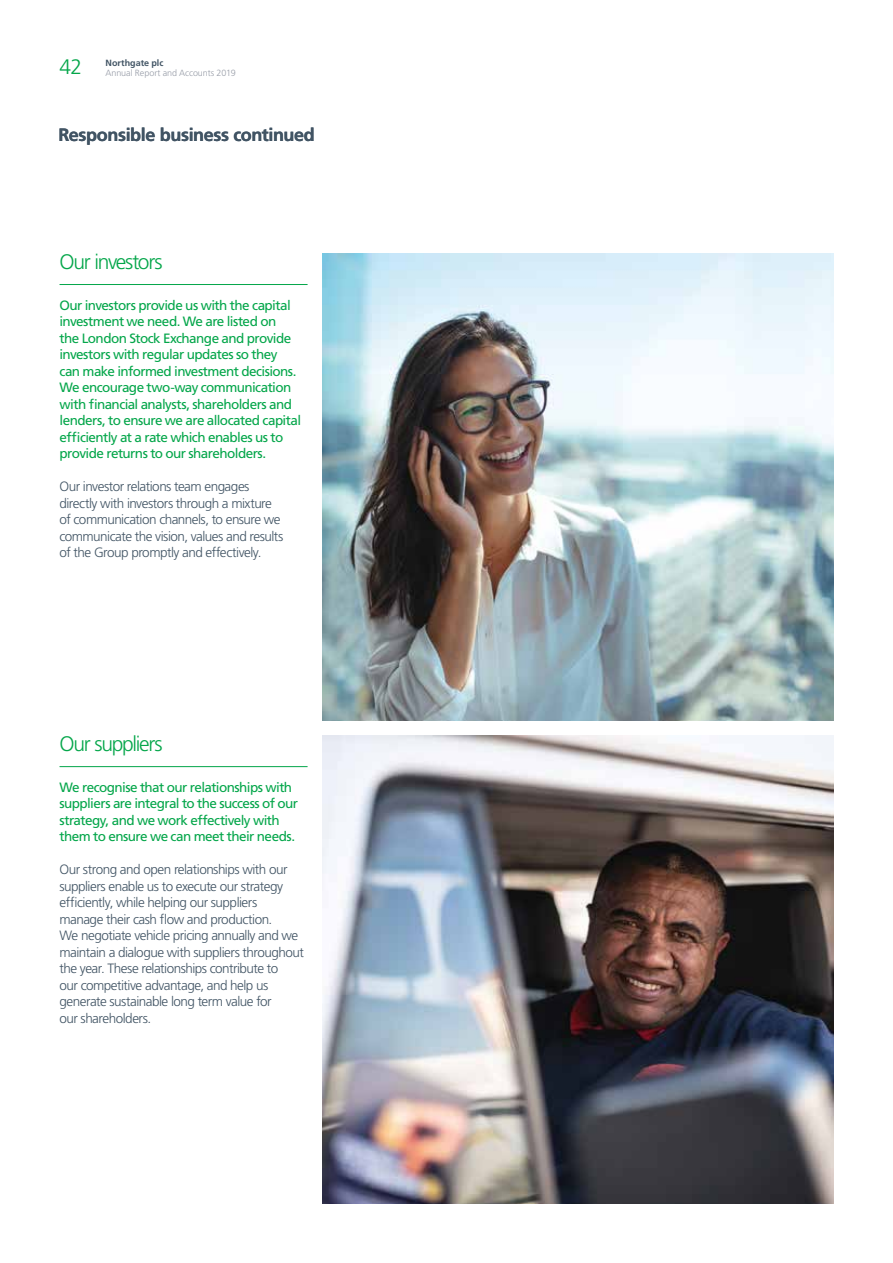
<style>
.page{position:relative;width:893px;height:1263px;background:#fff}
.page>*{position:absolute;margin:0;border:0;box-sizing:border-box;transform-origin:0 0}
.t1{font:300 21px "Frutiger LT Std";letter-spacing:-.06em;color:#04a64a}
.t2{font:700 18px "Frutiger LT Std";letter-spacing:-.02em;color:#415464}
.t3{font:300 13.5px/16.5px "Frutiger LT Std";letter-spacing:-.04em;color:#415464}
.t4{font:13.5px/16.5px "Frutiger LT Std";letter-spacing:-.045em;color:#04a64a}
.t5{font:300 9px "Frutiger LT Std";letter-spacing:-.005em;color:#989da8}
.t6{font:700 9px "Frutiger LT Std";letter-spacing:.005em;color:#415464}
</style>
<div class="page">
<img style="left:322px;top:253px;width:511px;height:468px">
<img style="left:322px;top:736px;width:511px;height:467px">
<hr style="left:60px;top:284px;width:248px;height:1px;background:#04a64a">
<hr style="left:60px;top:766px;width:248px;height:1px;background:#04a64a">
<h1 class="t1" style="left:60px;top:55px;width:24px">42</h1>
<p class="t6" style="left:105px;top:57px;width:60px">Northgate plc</p>
<p class="t5" style="left:105px;top:68px;width:132px">Annual Report and Accounts 2019</p>
<h2 class="t2" style="left:58px;top:125px;width:258px">Responsible business continued</h2>
<h1 class="t1" style="left:60px;top:250px;width:105px">Our investors</h1>
<p class="t4" style="left:60px;top:297px;width:243px">Our investors provide us with the capital investment we need. We are listed on<br>the London Stock Exchange and provide investors with regular updates so they can make informed investment decisions.<br>We encourage two-way communication with financial analysts, shareholders and lenders, to ensure we are allocated capital efficiently at a rate which enables us to provide returns to our shareholders.</p>
<p class="t3" style="left:60px;top:479px;width:225px">Our investor relations team engages directly with investors through a mixture of communication channels, to ensure we communicate the vision, values and results of the Group promptly and effectively.</p>
<h1 class="t1" style="left:60px;top:732px;width:105px">Our suppliers</h1>
<p class="t4" style="left:60px;top:779px;width:240px">We recognise that our relationships with suppliers are integral to the success of our strategy, and we work effectively with them to ensure we can meet their needs.</p>
<p class="t3" style="left:60px;top:862px;width:246px">Our strong and open relationships with our suppliers enable us to execute our strategy efficiently, while helping our suppliers manage their cash flow and production.<br>We negotiate vehicle pricing annually and we maintain a dialogue with suppliers throughout the year. These relationships contribute to<br>our competitive advantage, and help us generate sustainable long term value for<br>our shareholders.</p>
</div>
